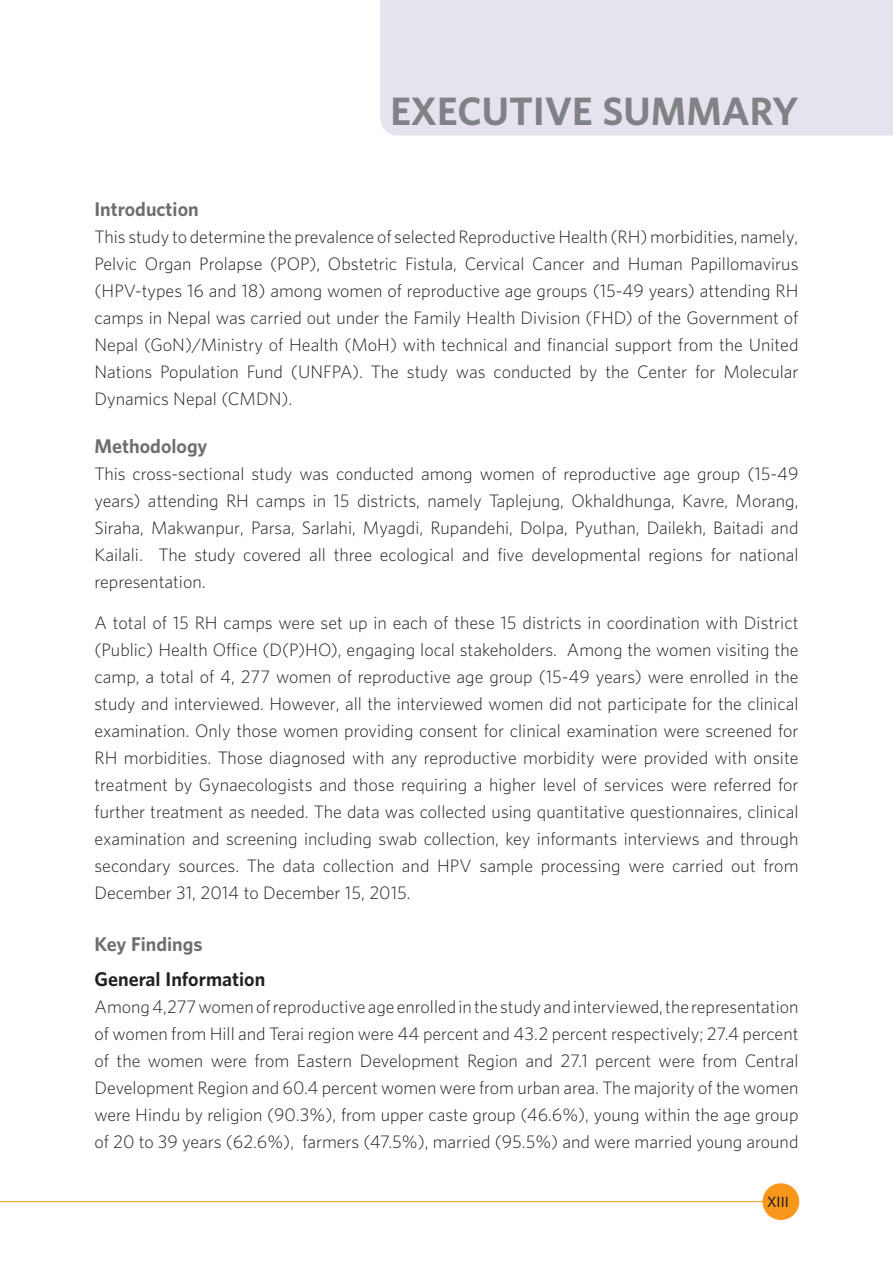
<style>
.page{position:relative;width:893px;height:1263px;background:#fff}
.page>*{position:absolute;margin:0;border:0;box-sizing:border-box;transform-origin:0 0}
.t1{font:700 36px "UNFPA";color:#808285}
.t2{font:700 18px "UNFPA";color:#6c6d70}
.t3{font:700 18px "UNFPA";color:#231f20}
.t4{font:300 16.5px/27px "UNFPA";color:#231f20;text-align:justify}
.t5{font:600 13.5px "UNFPA";color:#231f20}
</style>
<div class="page">
<hr style="left:0;top:1201px;width:784px;height:1px;background:#f7981d">
<div style="left:763px;top:1183px;width:36px;height:37px;background:#f7981d;border-radius:50%"></div>
<div style="left:380px;top:0;width:513px;height:136px;background:#e6e3ee"></div>
<h1 class="t1" style="left:390px;top:87px;width:410px">EXECUTIVE SUMMARY</h1>
<p class="t2" style="left:94px;top:197px;width:106px">Introduction</p>
<p class="t4" style="left:94px;top:222px;width:705px">This study to determine the prevalence of selected Reproductive Health (RH) morbidities, namely, Pelvic Organ Prolapse (POP), Obstetric Fistula, Cervical Cancer and Human Papillomavirus (HPV-types 16 and 18) among women of reproductive age groups (15-49 years) attending RH camps in Nepal was carried out under the Family Health Division (FHD) of the Government of Nepal (GoN)/Ministry of Health (MoH) with technical and financial support from the United Nations Population Fund (UNFPA). The study was conducted by the Center for Molecular Dynamics Nepal (CMDN).</p>
<p class="t2" style="left:94px;top:434px;width:115px">Methodology</p>
<p class="t4" style="left:94px;top:460px;width:705px">This cross-sectional study was conducted among women of reproductive age group (15-49 years) attending RH camps in 15 districts, namely Taplejung, Okhaldhunga, Kavre, Morang, Siraha, Makwanpur, Parsa, Sarlahi, Myagdi, Rupandehi, Dolpa, Pyuthan, Dailekh, Baitadi and Kailali. The study covered all three ecological and five developmental regions for national representation.</p>
<p class="t4" style="left:94px;top:608px;width:705px">A total of 15 RH camps were set up in each of these 15 districts in coordination with District (Public) Health Office (D(P)HO), engaging local stakeholders. Among the women visiting the camp, a total of 4, 277 women of reproductive age group (15-49 years) were enrolled in the study and interviewed. However, all the interviewed women did not participate for the clinical examination. Only those women providing consent for clinical examination were screened for RH morbidities. Those diagnosed with any reproductive morbidity were provided with onsite treatment by Gynaecologists and those requiring a higher level of services were referred for further treatment as needed. The data was collected using quantitative questionnaires, clinical examination and screening including swab collection, key informants interviews and through secondary sources. The data collection and HPV sample processing were carried out from December 31, 2014 to December 15, 2015.</p>
<p class="t2" style="left:94px;top:932px;width:109px">Key Findings</p>
<p class="t3" style="left:94px;top:967px;width:172px">General Information</p>
<p class="t4" style="left:94px;top:993px;width:705px">Among 4,277 women of reproductive age enrolled in the study and interviewed, the representation of women from Hill and Terai region were 44 percent and 43.2 percent respectively; 27.4 percent of the women were from Eastern Development Region and 27.1 percent were from Central Development Region and 60.4 percent women were from urban area. The majority of the women were Hindu by religion (90.3%), from upper caste group (46.6%), young within the age group of 20 to 39 years (62.6%), farmers (47.5%), married (95.5%) and were married young around</p>
<p class="t5" style="left:767px;top:1192px;width:23px">XIII</p>
</div>
